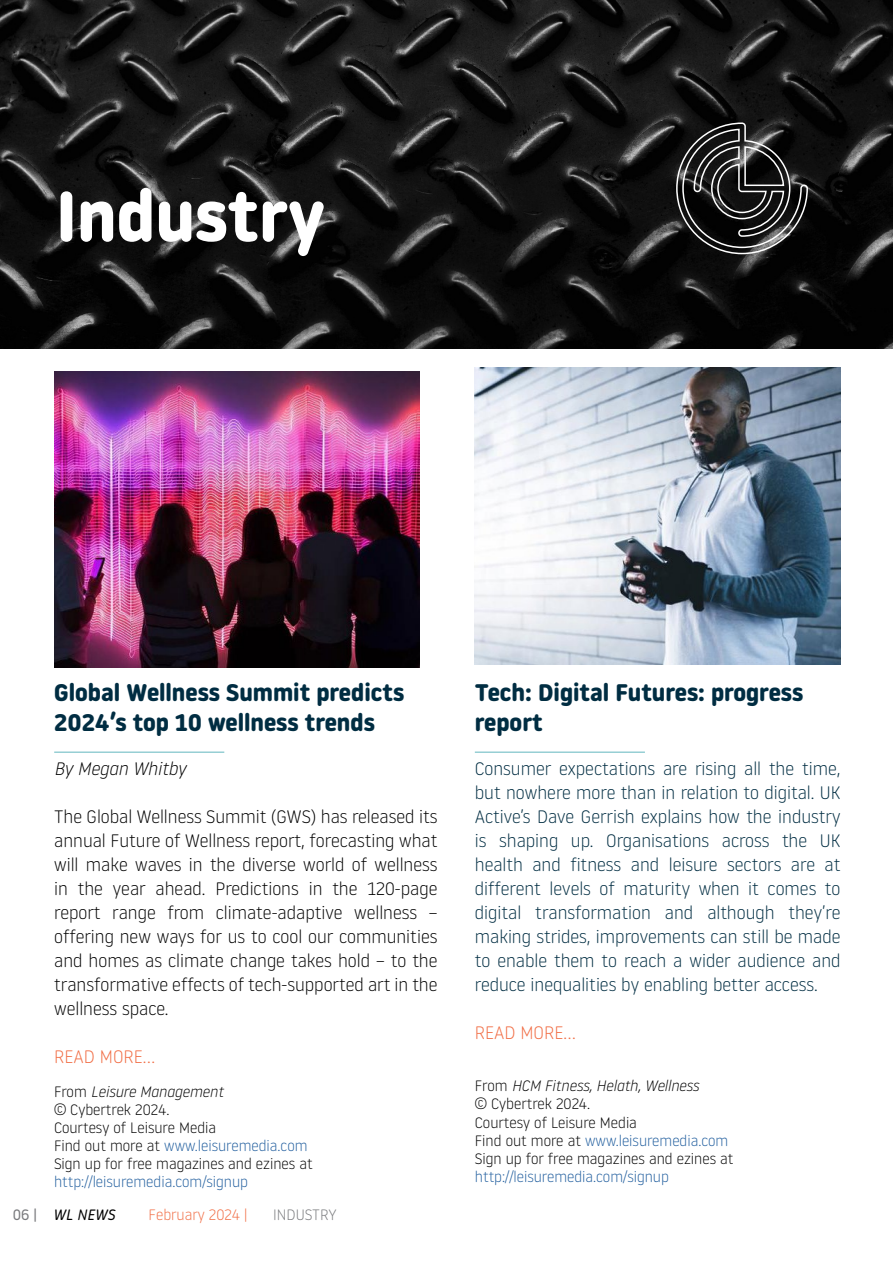
<style>
.page{position:relative;width:893px;height:1263px;background:#fff}
.page>*{position:absolute;margin:0;border:0;box-sizing:border-box;transform-origin:0 0}
.t1{font:700 70.5px "Noway Round";color:#fff}
.t2{font:700 24px/30px "Noway Round";color:#002d42}
.t3{font:300 18px/24px "Noway Round";color:#002d42;text-align:justify}
.t4{font:300 18px/24px "Noway Round";color:#000;text-align:justify}
.t5{font:300 18px "Noway Round";color:#f16c43}
.t6{font:italic 300 18px "Noway Round";color:#000}
.t7{font:300 15px/18px "Noway Round";color:#000}
.t8{font:300 15px "Noway Round";color:#215e9e}
.t9{font:300 15px "Noway Round";color:#f16c43}
.t10{font:italic 15px "Noway Round";color:#000}
.t11{font:300 15px "Noway Round";color:#797a7d}
.s1{font-style:italic}
.s2{color:#215e9e}
.s3{font-style:normal;color:#797a7d}
</style>
<div class="page">
<img style="left:0;top:0;width:893px;height:349px">
<svg style="left:675px;top:122px;width:134px;height:133px;background:#313131"></svg>
<hr style="left:54px;top:751px;width:170px;height:2px;background:#96cfd4">
<img style="left:54px;top:371px;width:366px;height:297px">
<hr style="left:475px;top:751px;width:170px;height:2px;background:#96cfd4">
<img style="left:475px;top:368px;width:365px;height:296px">
<h1 class="t1" style="left:56px;top:176px;width:270px">Industry</h1>
<h2 class="t2" style="left:54px;top:677px;width:352px">Global Wellness Summit predicts<br>2024’s top 10 wellness trends</h2>
<p class="t6" style="left:54px;top:756px;width:133px">By Megan Whitby</p>
<p class="t4" style="left:54px;top:803px;width:385px">The Global Wellness Summit (GWS) has released its annual Future of Wellness report, forecasting what will make waves in the diverse world of wellness in the year ahead. Predictions in the 120-page report range from climate-adaptive wellness – offering new ways for us to cool our communities and homes as climate change takes hold – to the transformative effects of tech-supported art in the wellness space.</p>
<p class="t5" style="left:54px;top:1044px;width:103px">READ MORE...</p>
<p class="t7" style="left:54px;top:1082px;width:260px">From <span class="s1">Leisure Management<br></span>©️ Cybertrek 2024.<br>Courtesy of Leisure Media<br>Find out more at <span class="s2">www.leisuremedia.com<br></span>Sign up for free magazines and ezines at</p>
<p class="t8" style="left:54px;top:1171px;width:196px">http://leisuremedia.com/signup</p>
<p class="t10" style="left:13px;top:1204px;width:104px"><span class="s3">06 |</span> WL NEWS</p>
<p class="t9" style="left:149px;top:1204px;width:100px">February 2024 |</p>
<p class="t11" style="left:273px;top:1205px;width:65px">INDUSTRY</p>
<h2 class="t2" style="left:475px;top:677px;width:330px">Tech: Digital Futures: progress report</h2>
<p class="t3" style="left:475px;top:755px;width:367px">Consumer expectations are rising all the time, but nowhere more than in relation to digital. UK Active’s Dave Gerrish explains how the industry is shaping up. Organisations across the UK health and fitness and leisure sectors are at different levels of maturity when it comes to digital transformation and although they’re making strides, improvements can still be made to enable them to reach a wider audience and reduce inequalities by enabling better access.</p>
<p class="t5" style="left:475px;top:1020px;width:103px">READ MORE...</p>
<p class="t7" style="left:475px;top:1076px;width:260px">From <span class="s1">HCM Fitness, Helath, Wellness<br></span>©️ Cybertrek 2024.<br>Courtesy of Leisure Media<br>Find out more at <span class="s2">www.leisuremedia.com<br></span>Sign up for free magazines and ezines at</p>
<p class="t8" style="left:475px;top:1166px;width:196px">http://leisuremedia.com/signup</p>
</div>
